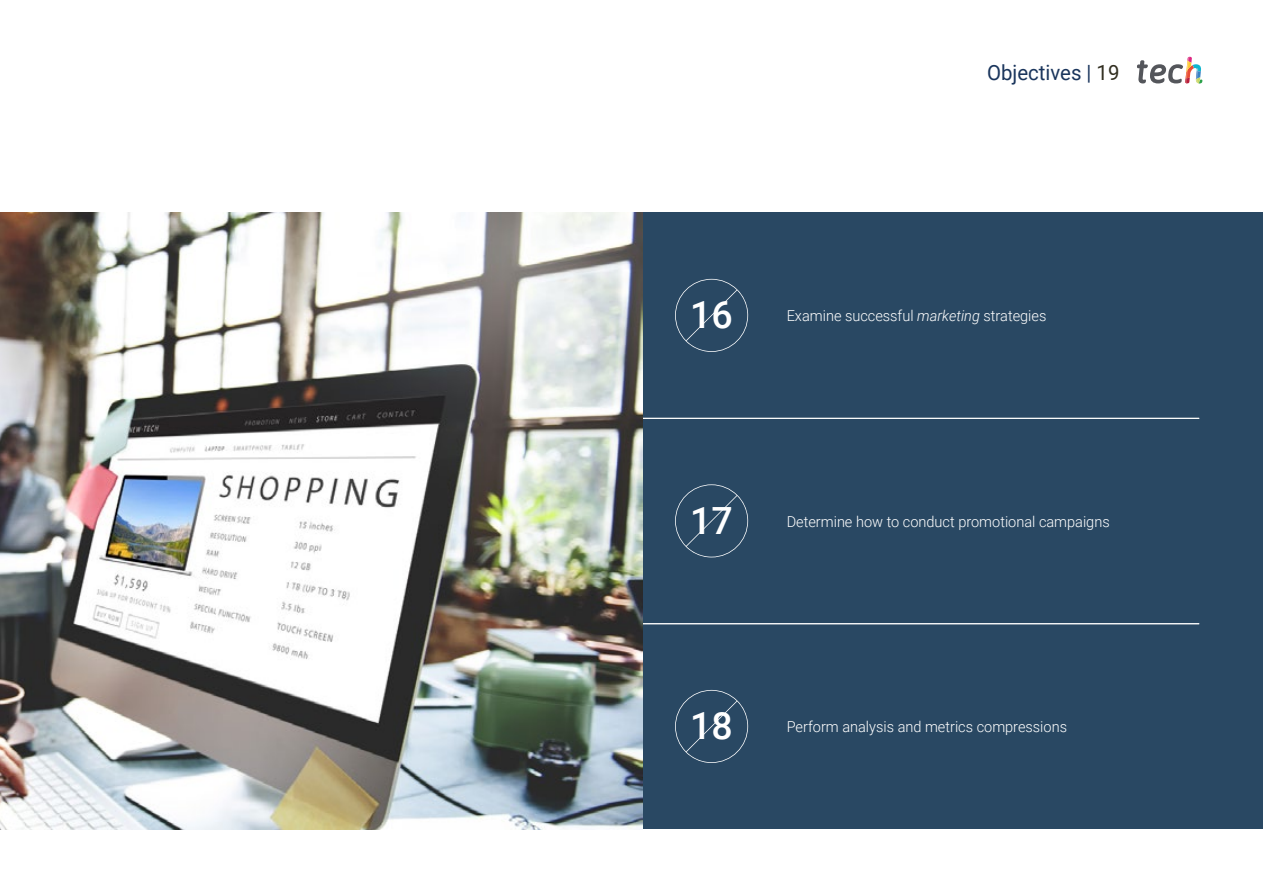
<style>
.page{position:relative;width:1263px;height:893px;background:#fff}
.page>*{position:absolute;margin:0;border:0;box-sizing:border-box;transform-origin:0 0}
.t1{font:500 37.5px "Roboto";color:#fff}
.t2{font:21px "Roboto";color:#1a355c}
.t3{font:300 15px "Roboto";color:#fff}
.s1{color:#312e20}
.s2{font-style:italic}
</style>
<div class="page">
<svg style="left:1137px;top:57px;width:65px;height:27px"></svg>
<div style="left:642px;top:213px;width:621px;height:616px;background:#294863"></div>
<svg style="left:675px;top:484px;width:73px;height:73px"></svg>
<svg style="left:675px;top:690px;width:73px;height:73px"></svg>
<svg style="left:675px;top:279px;width:73px;height:73px"></svg>
<hr style="left:0;top:418px;width:1199px;height:1px;background:#fff">
<hr style="left:0;top:623px;width:1199px;height:1px;background:#fff">
<img style="left:0;top:213px;width:642px;height:616px">
<h2 class="t2" style="left:987px;top:57px;width:134px">Objectives | <span class="s1">19</span></h2>
<h1 class="t1" style="left:690px;top:288px;width:44px">16</h1>
<p class="t3" style="left:787px;top:305px;width:261px">Examine successful <span class="s2">marketing</span> strategies</p>
<h1 class="t1" style="left:690px;top:494px;width:44px">17</h1>
<p class="t3" style="left:787px;top:511px;width:324px">Determine how to conduct promotional campaigns</p>
<h1 class="t1" style="left:690px;top:699px;width:44px">18</h1>
<p class="t3" style="left:787px;top:716px;width:282px">Perform analysis and metrics compressions</p>
</div>
